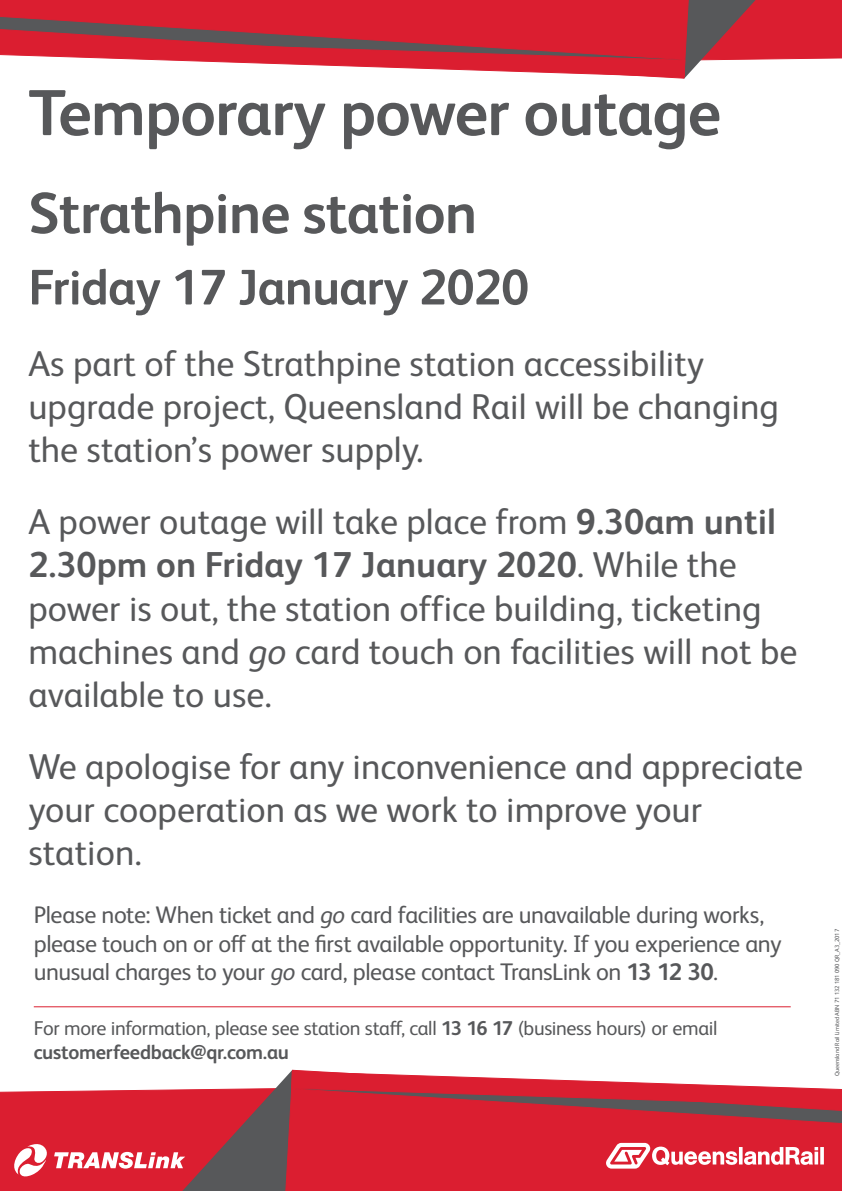
<style>
.page{position:relative;width:842px;height:1191px;background:#fff}
.page>*{position:absolute;margin:0;border:0;box-sizing:border-box;transform-origin:0 0}
.t1{font:700 65px "FS Albert Pro";letter-spacing:-.015em;color:#57585a}
.t2{font:700 58px "FS Albert Pro";letter-spacing:-.015em;color:#57585a}
.t3{font:700 50px "FS Albert Pro";letter-spacing:-.015em;color:#57585a}
.t4{font:36px/43.2px "FS Albert Pro";color:#57585a}
.t5{font:24px/28.8px "FS Albert Pro";letter-spacing:-.02em;color:#57585a}
.t6{font:20px/24px "FS Albert Pro";letter-spacing:-.015em;color:#57585a}
.t7{font:6px "FS Albert Pro";letter-spacing:-.01em;color:#57585a}
.s1{font-weight:700}
.s2{font-style:italic}
</style>
<div class="page">
<div style="left:0;top:1090px;width:76px;height:101px;background:#db1e30"></div>
<svg style="left:76px;top:1082px;width:205px;height:109px;background:#b8404c"></svg>
<div style="left:281px;top:1069px;width:561px;height:122px;background:#db1e30"></div>
<svg style="left:291px;top:1070px;width:551px;height:66px;background:#d14654"></svg>
<svg style="left:0;top:0;width:842px;height:79px"></svg>
<svg style="left:14px;top:1144px;width:171px;height:32px"></svg>
<svg style="left:606px;top:1142px;width:218px;height:26px"></svg>
<hr style="left:34px;top:1006px;width:757px;height:1px;background:#db1e30">
<h1 class="t1" style="left:28px;top:67px;width:694px">Temporary power outage</h1>
<h2 class="t2" style="left:28px;top:172px;width:450px">Strathpine station</h2>
<h3 class="t3" style="left:28px;top:252px;width:502px">Friday 17 January 2020</h3>
<p class="t4" style="left:28px;top:339px;width:752px">As part of the Strathpine station accessibility upgrade project, Queensland Rail will be changing the station’s power supply.</p>
<p class="t4" style="left:28px;top:497px;width:771px">A power outage will take place from <span class="s1">9.30am until 2.30pm on Friday 17 January 2020</span>. While the power is out, the station office building, ticketing machines and <span class="s2">go</span> card touch on facilities will not be available to use.</p>
<p class="t4" style="left:28px;top:742px;width:776px">We apologise for any inconvenience and appreciate your cooperation as we work to improve your station.</p>
<p class="t5" style="left:34px;top:898px;width:749px">Please note: When ticket and <span class="s2">go</span> card facilities are unavailable during works, please touch on or off at the first available opportunity. If you experience any unusual charges to your <span class="s2">go</span> card, please contact TransLink on <span class="s1">13 12 30</span>.</p>
<p class="t6" style="left:34px;top:1014px;width:685px">For more information, please see station staff, call <span class="s1">13 16 17</span> (business hours) or email <span class="s1">customerfeedback@qr.com.au</span></p>
<p class="t7" style="left:833px;top:1076px;width:149px;rotate:-90deg">Queensland Rail Limited ABN 71 132 181 090 QR_A3_2017</p>
</div>
